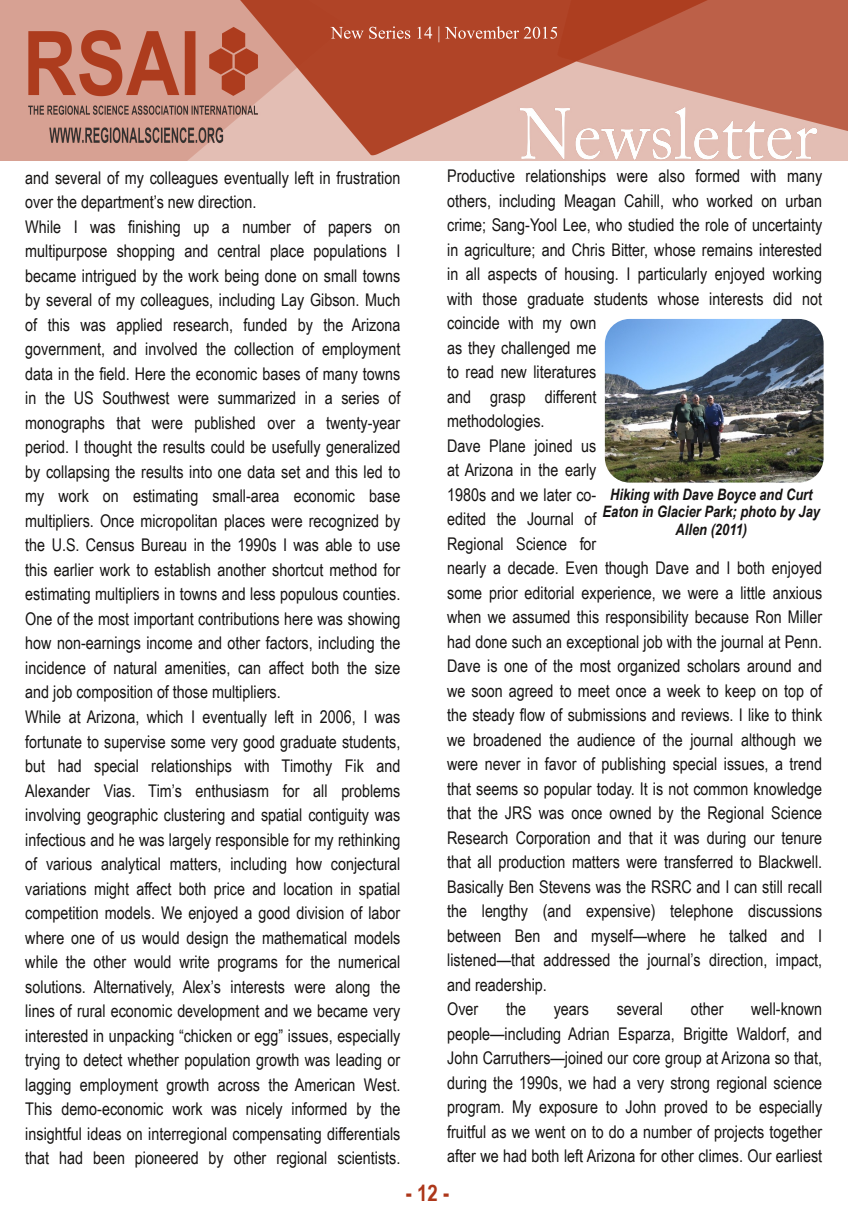
<style>
.page{position:relative;width:848px;height:1225px;background:#fff}
.page>*{position:absolute;margin:0;border:0;box-sizing:border-box;transform-origin:0 0}
.t1{font:700 22.75px "Arial Narrow";color:#ad371a}
.t2{font:17.5px/24.5px "Arial Narrow";color:#161413}
.t3{font:italic 700 15.75px/17.5px "Arial Narrow";color:#161413;text-align:center}
</style>
<div class="page">
<img style="left:0;top:0;width:848px;height:160px">
<svg style="left:330px;top:26px;width:80px;height:13px"></svg>
<svg style="left:417px;top:27px;width:15px;height:12px"></svg>
<svg style="left:438px;top:26px;width:1px;height:16px"></svg>
<svg style="left:445px;top:26px;width:112px;height:13px"></svg>
<img style="left:605px;top:319px;width:218px;height:163px;border-radius:25px">
<p class="t2" style="left:25px;top:165px;width:376px">and several of my colleagues eventually left in frustration over the department’s new direction.<br>While I was finishing up a number of papers on multipurpose shopping and central place populations I became intrigued by the work being done on small towns by several of my colleagues, including Lay Gibson. Much of this was applied research, funded by the Arizona government, and involved the collection of employment data in the field. Here the economic bases of many towns in the US Southwest were summarized in a series of monographs that were published over a twenty-year period. I thought the results could be usefully generalized by collapsing the results into one data set and this led to my work on estimating small-area economic base multipliers. Once micropolitan places were recognized by the U.S. Census Bureau in the 1990s I was able to use this earlier work to establish another shortcut method for estimating multipliers in towns and less populous counties.<br>One of the most important contributions here was showing how non-earnings income and other factors, including the incidence of natural amenities, can affect both the size and job composition of those multipliers.<br>While at Arizona, which I eventually left in 2006, I was fortunate to supervise some very good graduate students, but had special relationships with Timothy Fik and Alexander Vias. Tim’s enthusiasm for all problems involving geographic clustering and spatial contiguity was infectious and he was largely responsible for my rethinking of various analytical matters, including how conjectural variations might affect both price and location in spatial competition models. We enjoyed a good division of labor where one of us would design the mathematical models while the other would write programs for the numerical solutions. Alternatively, Alex’s interests were along the lines of rural economic development and we became very interested in unpacking “chicken or egg” issues, especially trying to detect whether population growth was leading or lagging employment growth across the American West.<br>This demo-economic work was nicely informed by the insightful ideas on interregional compensating differentials that had been pioneered by other regional scientists.</p>
<p class="t2" style="left:447px;top:163px;width:376px">Productive relationships were also formed with many others, including Meagan Cahill, who worked on urban crime; Sang-Yool Lee, who studied the role of uncertainty in agriculture; and Chris Bitter, whose remains interested in all aspects of housing. I particularly enjoyed working with those graduate students whose interests did not coincide with my own<br>as they challenged me<br>to read new literatures<br>and grasp different<br>methodologies.<br>Dave Plane joined us<br>at Arizona in the early<br>1980s and we later co-<br>edited the Journal of<br>Regional Science for<br>nearly a decade. Even though Dave and I both enjoyed some prior editorial experience, we were a little anxious when we assumed this responsibility because Ron Miller had done such an exceptional job with the journal at Penn.<br>Dave is one of the most organized scholars around and we soon agreed to meet once a week to keep on top of the steady flow of submissions and reviews. I like to think we broadened the audience of the journal although we were never in favor of publishing special issues, a trend that seems so popular today. It is not common knowledge that the JRS was once owned by the Regional Science Research Corporation and that it was during our tenure that all production matters were transferred to Blackwell.<br>Basically Ben Stevens was the RSRC and I can still recall the lengthy (and expensive) telephone discussions between Ben and myself—where he talked and I listened—that addressed the journal’s direction, impact, and readership.<br>Over</p>
<p class="t3" style="left:602px;top:485px;width:219px">Hiking with Dave Boyce and Curt<br>Eaton in Glacier Park; photo by Jay<br>Allen (2011)</p>
<p class="t2" style="left:447px;top:996px;width:376px;text-align:justify;text-indent:304px">well-known people—including Adrian Esparza, Brigitte Waldorf, and John Carruthers—joined our core group at Arizona so that, during the 1990s, we had a very strong regional science program. My exposure to John proved to be especially fruitful as we went on to do a number of projects together after we had both left Arizona for other climes. Our earliest</p>
<p class="t2" style="left:506px;top:996px;width:21px">the</p>
<p class="t2" style="left:554px;top:996px;width:37px">years</p>
<p class="t2" style="left:617px;top:996px;width:48px">several</p>
<p class="t2" style="left:691px;top:996px;width:34px">other</p>
<h1 class="t1" style="left:406px;top:1179px;width:45px">-12-</h1>
</div>
